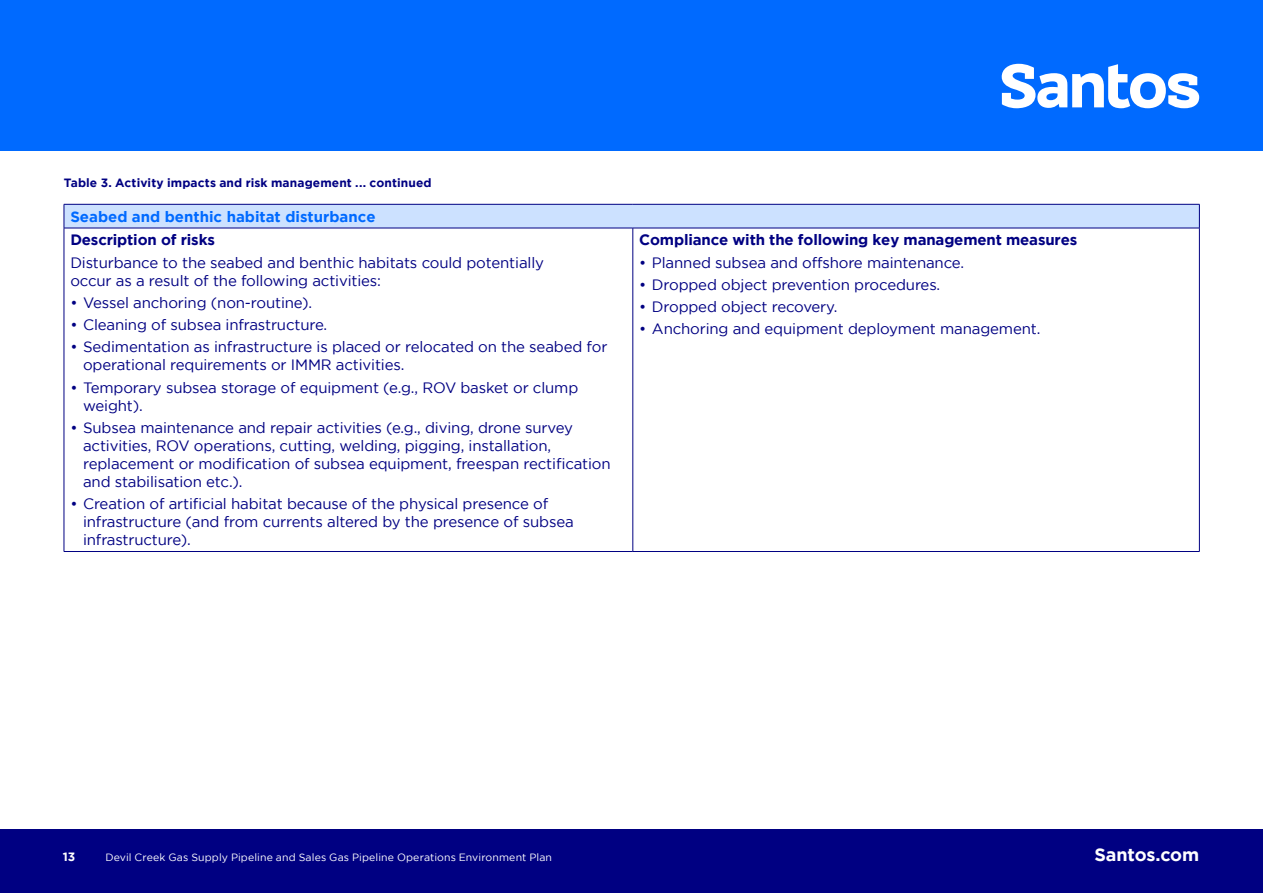
<style>
.page{position:relative;width:1263px;height:893px;background:#fff}
.page>*{position:absolute;margin:0;border:0;box-sizing:border-box;transform-origin:0 0}
.t1{font:700 18px "Gotham";letter-spacing:-.01em;color:#fff}
.t2{font:15px/18px "Gotham";letter-spacing:-.01em;color:#000082}
.t3{font:700 15px "Gotham";letter-spacing:-.01em;color:#000082}
.t4{font:700 15px "Gotham";color:#006aff}
.t5{font:700 12px "Gotham";letter-spacing:.01em;color:#000082}
.t6{font:700 12px "Gotham";color:#fff}
.t7{font:10.5px "Gotham";letter-spacing:.015em;color:#fff}
</style>
<div class="page">
<div style="left:0;top:0;width:1263px;height:151px;background:#006aff"></div>
<svg style="left:1002px;top:64px;width:197px;height:44px"></svg>
<div style="left:0;top:829px;width:1263px;height:64px;background:#000082"></div>
<div style="left:64px;top:204px;width:1135px;height:24px;background:#cce1ff"></div>
<hr style="left:64px;top:204px;width:569px;height:1px;background:#000082">
<svg style="left:64px;top:204px;width:1px;height:24px"></svg>
<hr style="left:633px;top:204px;width:566px;height:1px;background:#000082">
<svg style="left:1199px;top:204px;width:1px;height:24px"></svg>
<hr style="left:64px;top:228px;width:569px;height:1px;background:#000082">
<hr style="left:64px;top:228px;width:1px;height:323px;background:#000082">
<hr style="left:633px;top:228px;width:566px;height:1px;background:#000082">
<hr style="left:632px;top:228px;width:1px;height:323px;background:#000082">
<hr style="left:1199px;top:228px;width:1px;height:323px;background:#000082">
<hr style="left:64px;top:551px;width:569px;height:1px;background:#000082">
<hr style="left:633px;top:551px;width:566px;height:1px;background:#000082">
<p class="t5" style="left:64px;top:176px;width:369px">Table 3. Activity impacts and risk management ... continued</p>
<p class="t4" style="left:70px;top:208px;width:307px">Seabed and benthic habitat disturbance</p>
<p class="t3" style="left:70px;top:231px;width:146px">Description of risks</p>
<p class="t2" style="left:70px;top:253px;width:475px">Disturbance to the seabed and benthic habitats could potentially occur as a result of the following activities:</p>
<p class="t2" style="left:70px;top:293px;width:243px">• Vessel anchoring (non-routine).</p>
<p class="t2" style="left:70px;top:316px;width:258px">• Cleaning of subsea infrastructure.</p>
<p class="t2" style="left:83px;top:338px;width:526px;text-indent:-13px">• Sedimentation as infrastructure is placed or relocated on the seabed for operational requirements or IMMR activities.</p>
<p class="t2" style="left:83px;top:378px;width:497px;text-indent:-13px">• Temporary subsea storage of equipment (e.g., ROV basket or clump weight).</p>
<p class="t2" style="left:83px;top:418px;width:529px;text-indent:-13px">• Subsea maintenance and repair activities (e.g., diving, drone survey activities, ROV operations, cutting, welding, pigging, installation, replacement or modification of subsea equipment, freespan rectification and stabilisation etc.).</p>
<p class="t2" style="left:83px;top:495px;width:492px;text-indent:-13px">• Creation of artificial habitat because of the physical presence of infrastructure (and from currents altered by the presence of subsea infrastructure).</p>
<p class="t3" style="left:639px;top:231px;width:440px">Compliance with the following key management measures</p>
<p class="t2" style="left:639px;top:253px;width:326px">• Planned subsea and offshore maintenance.</p>
<p class="t2" style="left:639px;top:275px;width:303px">• Dropped object prevention procedures.</p>
<p class="t2" style="left:639px;top:298px;width:200px">• Dropped object recovery.</p>
<p class="t2" style="left:639px;top:320px;width:403px">• Anchoring and equipment deployment management.</p>
<p class="t6" style="left:63px;top:850px;width:14px">13</p>
<p class="t7" style="left:105px;top:852px;width:448px">Devil Creek Gas Supply Pipeline and Sales Gas Pipeline Operations Environment Plan</p>
<p class="t1" style="left:1094px;top:844px;width:106px">Santos.com</p>
</div>
